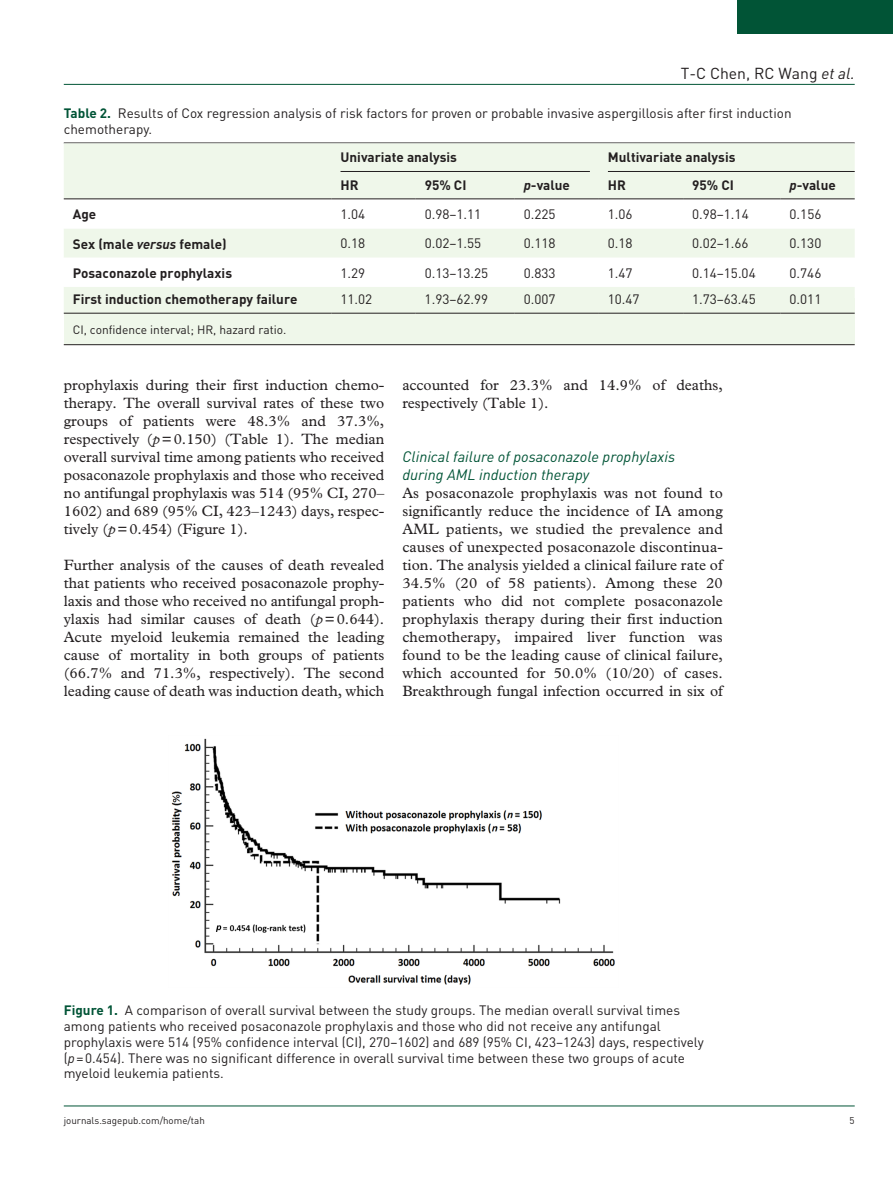
<style>
.page{position:relative;width:893px;height:1191px;background:#fff}
.page>*{position:absolute;margin:0;border:0;box-sizing:border-box;transform-origin:0 0}
.t1{font:15.75px "DIN";color:#231f20}
.t2{font:15px/18px "Plantin Std";color:#231f20;text-align:justify}
.t3{font:italic 15px/18px "DIN";color:#015436}
.t4{font:13.5px/15.8px "DIN";color:#231f20}
.t5{font:700 13.5px "DIN";color:#231f20}
.t6{font:12px "DIN";color:#231f20}
.t7{font:9.75px "DIN";color:#231f20}
.s1{font-style:italic}
.s2{font-weight:700;color:#015436}
</style>
<div class="page">
<hr style="left:64px;top:84px;width:791px;height:1px;background:#015436">
<hr style="left:64px;top:1105px;width:791px;height:1px;background:#015436">
<div style="left:738px;top:0;width:155px;height:34px;background:#015436"></div>
<div style="left:64px;top:298px;width:791px;height:47px;background:#eff7ea"></div>
<hr style="left:64px;top:344px;width:791px;height:1px;background:#231f20">
<div style="left:64px;top:143px;width:791px;height:170px;background:#eff7ea"></div>
<svg style="left:64px;top:199px;width:791px;height:88px"></svg>
<hr style="left:64px;top:198px;width:267px;height:1px;background:#231f20">
<hr style="left:332px;top:198px;width:84px;height:1px;background:#231f20">
<hr style="left:416px;top:198px;width:99px;height:1px;background:#231f20">
<hr style="left:515px;top:198px;width:84px;height:1px;background:#231f20">
<hr style="left:599px;top:198px;width:84px;height:1px;background:#231f20">
<hr style="left:683px;top:198px;width:98px;height:1px;background:#231f20">
<hr style="left:781px;top:198px;width:74px;height:1px;background:#231f20">
<hr style="left:64px;top:313px;width:267px;height:1px;background:#231f20">
<hr style="left:332px;top:313px;width:84px;height:1px;background:#231f20">
<hr style="left:416px;top:313px;width:99px;height:1px;background:#231f20">
<hr style="left:515px;top:313px;width:84px;height:1px;background:#231f20">
<hr style="left:599px;top:313px;width:84px;height:1px;background:#231f20">
<hr style="left:683px;top:313px;width:98px;height:1px;background:#231f20">
<hr style="left:781px;top:313px;width:74px;height:1px;background:#231f20">
<hr style="left:340px;top:171px;width:250px;height:1px;background:#231f20">
<hr style="left:608px;top:171px;width:247px;height:1px;background:#231f20">
<img style="left:171px;top:738px;width:444px;height:247px">
<p class="t1" style="left:681px;top:63px;width:175px">T-C Chen, RC Wang <span class="s1">et al.</span></p>
<p class="t4" style="left:64px;top:105px;width:729px"><span class="s2">Table 2.</span> Results of Cox regression analysis of risk factors for proven or probable invasive aspergillosis after first induction chemotherapy.</p>
<p class="t5" style="left:340px;top:148px;width:118px">Univariate analysis</p>
<p class="t5" style="left:608px;top:148px;width:129px">Multivariate analysis</p>
<p class="t5" style="left:340px;top:176px;width:20px">HR</p>
<p class="t5" style="left:425px;top:176px;width:43px">95% CI</p>
<p class="t5" style="left:524px;top:176px;width:48px"><span class="s1">p</span>-value</p>
<p class="t5" style="left:608px;top:176px;width:20px">HR</p>
<p class="t5" style="left:692px;top:176px;width:43px">95% CI</p>
<p class="t5" style="left:790px;top:176px;width:48px"><span class="s1">p</span>-value</p>
<p class="t5" style="left:73px;top:206px;width:25px">Age</p>
<p class="t4" style="left:340px;top:206px;width:26px">1.04</p>
<p class="t4" style="left:425px;top:206px;width:58px">0.98–1.11</p>
<p class="t4" style="left:524px;top:206px;width:33px">0.225</p>
<p class="t4" style="left:608px;top:206px;width:26px">1.06</p>
<p class="t4" style="left:692px;top:206px;width:58px">0.98–1.14</p>
<p class="t4" style="left:790px;top:206px;width:33px">0.156</p>
<p class="t5" style="left:73px;top:235px;width:155px">Sex (male <span class="s1">versus</span> female)</p>
<p class="t4" style="left:340px;top:235px;width:26px">0.18</p>
<p class="t4" style="left:425px;top:235px;width:58px">0.02–1.55</p>
<p class="t4" style="left:524px;top:235px;width:33px">0.118</p>
<p class="t4" style="left:608px;top:235px;width:26px">0.18</p>
<p class="t4" style="left:692px;top:235px;width:58px">0.02–1.66</p>
<p class="t4" style="left:790px;top:235px;width:33px">0.130</p>
<p class="t5" style="left:73px;top:264px;width:161px">Posaconazole prophylaxis</p>
<p class="t4" style="left:340px;top:265px;width:26px">1.29</p>
<p class="t4" style="left:425px;top:265px;width:65px">0.13–13.25</p>
<p class="t4" style="left:524px;top:265px;width:33px">0.833</p>
<p class="t4" style="left:608px;top:265px;width:26px">1.47</p>
<p class="t4" style="left:692px;top:265px;width:65px">0.14–15.04</p>
<p class="t4" style="left:790px;top:265px;width:33px">0.746</p>
<p class="t5" style="left:73px;top:290px;width:226px">First induction chemotherapy failure</p>
<p class="t4" style="left:340px;top:291px;width:33px">11.02</p>
<p class="t4" style="left:425px;top:291px;width:65px">1.93–62.99</p>
<p class="t4" style="left:524px;top:291px;width:33px">0.007</p>
<p class="t4" style="left:608px;top:291px;width:33px">10.47</p>
<p class="t4" style="left:692px;top:291px;width:65px">1.73–63.45</p>
<p class="t4" style="left:789px;top:291px;width:33px">0.011</p>
<p class="t6" style="left:73px;top:322px;width:215px">CI, confidence interval; HR, hazard ratio.</p>
<p class="t2" style="left:64px;top:376px;width:322px">prophylaxis during their first induction chemo&shy;therapy. The overall survival rates of these two groups of patients were 48.3% and 37.3%, respectively (<span class="s1">p</span>=0.150) (Table 1). The median overall survival time among patients who received posaconazole prophylaxis and those who received no antifungal prophylaxis was 514 (95% CI, 270– 1602) and 689 (95% CI, 423–1243) days, respec&shy;tively (<span class="s1">p</span>=0.454) (Figure 1).</p>
<p class="t2" style="left:64px;top:556px;width:322px">Further analysis of the causes of death revealed that patients who received posaconazole prophy&shy;laxis and those who received no antifungal proph&shy;ylaxis had similar causes of death (<span class="s1">p</span>=0.644).<br>Acute myeloid leukemia remained the leading cause of mortality in both groups of patients (66.7% and 71.3%, respectively). The second leading cause of death was induction death, which</p>
<p class="t2" style="left:402px;top:376px;width:322px">accounted for 23.3% and 14.9% of deaths, respectively (Table 1).</p>
<p class="t3" style="left:402px;top:447px;width:274px">Clinical failure of posaconazole prophylaxis during AML induction therapy</p>
<p class="t2" style="left:402px;top:484px;width:322px">As posaconazole prophylaxis was not found to significantly reduce the incidence of IA among AML patients, we studied the prevalence and causes of unexpected posaconazole discontinua&shy;tion. The analysis yielded a clinical failure rate of 34.5% (20 of 58 patients). Among these 20 patients who did not complete posaconazole prophylaxis therapy during their first induction chemotherapy, impaired liver function was found to be the leading cause of clinical failure, which accounted for 50.0% (10/20) of cases.<br>Breakthrough fungal infection occurred in six of</p>
<p class="t4" style="left:64px;top:1002px;width:641px"><span class="s2">Figure 1.</span> A comparison of overall survival between the study groups. The median overall survival times among patients who received posaconazole prophylaxis and those who did not receive any antifungal prophylaxis were 514 (95% confidence interval (CI), 270–1602) and 689 (95% CI, 423–1243) days, respectively (<span class="s1">p</span>=0.454). There was no significant difference in overall survival time between these two groups of acute myeloid leukemia patients.</p>
<p class="t7" style="left:64px;top:1114px;width:143px">journals.sagepub.com/home/tah</p>
<p class="t7" style="left:850px;top:1114px;width:7px">5</p>
</div>
